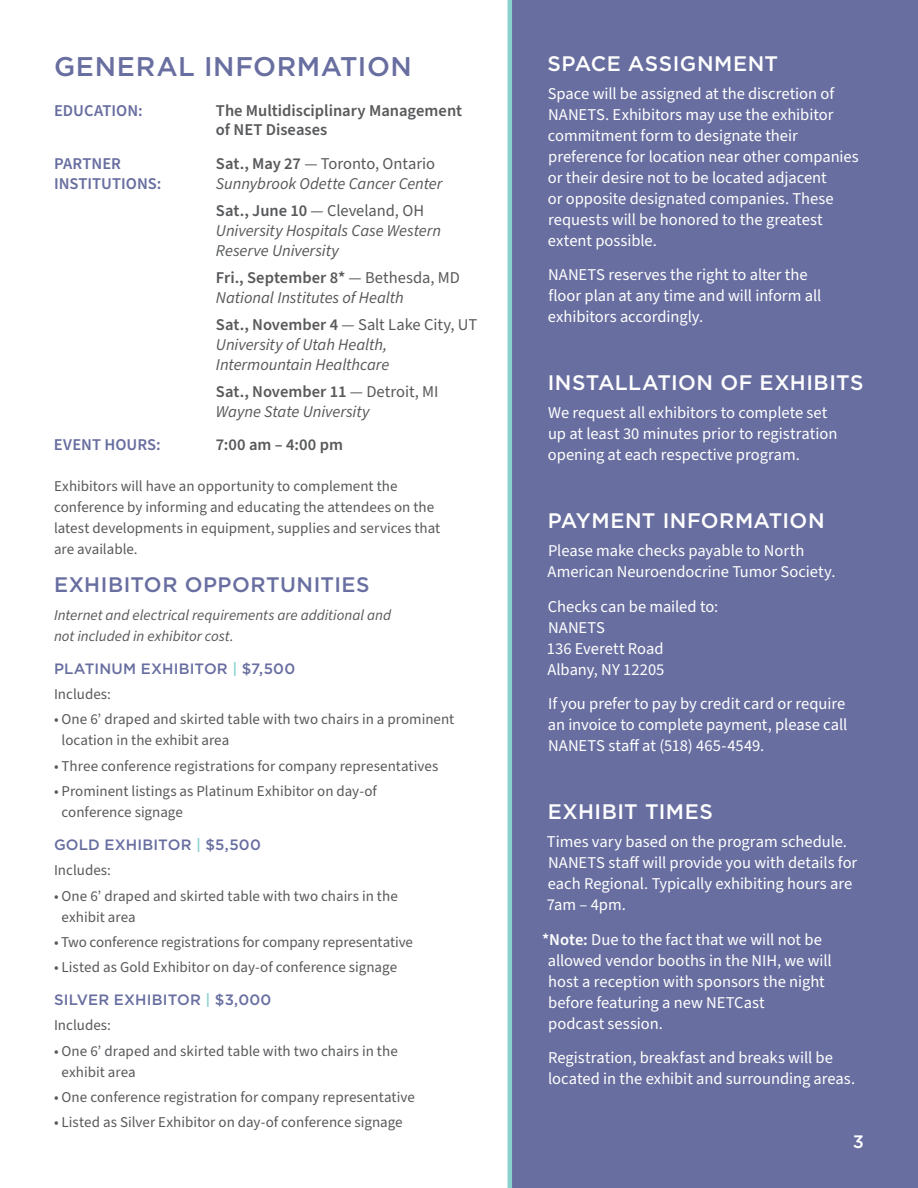
<style>
.page{position:relative;width:918px;height:1188px;background:#fff}
.page>*{position:absolute;margin:0;border:0;box-sizing:border-box;transform-origin:0 0}
.t1{font:500 27px "Gotham";letter-spacing:.025em;color:#686ea0}
.t2{font:500 21px "Gotham";letter-spacing:.025em;color:#fff}
.t3{font:500 21px "Gotham";letter-spacing:.025em;color:#686ea0}
.t4{font:500 18px "Gotham";color:#fff}
.t5{font:16.5px/21px "Source Sans Pro";color:#fff}
.t6{font:italic 16.5px/19.8px "Source Sans Pro";letter-spacing:-.005em;color:#58595b}
.t7{font:600 16.5px/19.8px "Source Sans Pro";color:#58595b}
.t8{font:600 16.5px "Source Sans Pro";color:#686ea0}
.t9{font:16.5px "Source Sans Pro";letter-spacing:-.005em;color:#58595b}
.t10{font:15px/21px "Source Sans Pro";color:#58595b}
.t11{font:italic 15px/21px "Source Sans Pro";color:#58595b}
.t12{font:500 15px "Gotham";letter-spacing:.015em;color:#686ea0}
.s1{font-weight:600}
.s2{font-weight:600;font-style:normal}
.s3{font-style:normal}
.s4{color:#88d1ce}
</style>
<div class="page">
<div style="left:510px;top:0;width:408px;height:1188px;background:#686ea0"></div>
<hr style="left:508px;top:0;width:4px;height:1188px;background:#88d1ce">
<h1 class="t1" style="left:54px;top:48px;width:359px">GENERAL INFORMATION</h1>
<p class="t8" style="left:54px;top:99px;width:90px">EDUCATION:</p>
<p class="t7" style="left:216px;top:101px;width:248px">The Multidisciplinary Management of NET Diseases</p>
<p class="t8" style="left:54px;top:152px;width:69px">PARTNER</p>
<p class="t9" style="left:216px;top:152px;width:221px"><span class="s1">Sat., May 27</span> — Toronto, Ontario</p>
<p class="t8" style="left:54px;top:172px;width:109px">INSTITUTIONS:</p>
<p class="t6" style="left:216px;top:170px;width:228px;line-height:27.3px">Sunnybrook Odette Cancer Center<br><span class="s2">Sat., June 10</span> <span class="s3">— Cleveland, OH</span></p>
<p class="t6" style="left:216px;top:221px;width:227px">University Hospitals Case Western<br>Reserve University</p>
<p class="t6" style="left:216px;top:268px;width:245px"><span class="s2">Fri., September 8*</span> <span class="s3">— Bethesda, MD<br></span>National Institutes of Health</p>
<p class="t6" style="left:216px;top:315px;width:263px"><span class="s2">Sat., November 4</span> <span class="s3">— Salt Lake City, UT<br></span>University of Utah Health,<br>Intermountain Healthcare</p>
<p class="t6" style="left:216px;top:382px;width:224px"><span class="s2">Sat., November 11</span> <span class="s3">— Detroit, MI<br></span>Wayne State University</p>
<p class="t8" style="left:54px;top:434px;width:108px">EVENT HOURS:</p>
<p class="t7" style="left:216px;top:435px;width:129px">7:00 am – 4:00 pm</p>
<p class="t10" style="left:54px;top:476px;width:388px">Exhibitors will have an opportunity to complement the conference by informing and educating the attendees on the latest developments in equipment, supplies and services that are available.</p>
<p class="t3" style="left:54px;top:571px;width:317px">EXHIBITOR OPPORTUNITIES</p>
<p class="t11" style="left:54px;top:605px;width:339px">Internet and electrical requirements are additional and not included in exhibitor cost.</p>
<p class="t12" style="left:54px;top:658px;width:243px">PLATINUM EXHIBITOR <span class="s4">|</span> $7,500</p>
<p class="t10" style="left:54px;top:684px;width:59px">Includes:</p>
<p class="t10" style="left:62px;top:709px;width:394px;text-indent:-8px">• One 6’ draped and skirted table with two chairs in a prominent location in the exhibit area</p>
<p class="t10" style="left:54px;top:756px;width:386px">• Three conference registrations for company representatives</p>
<p class="t10" style="left:62px;top:781px;width:317px;text-indent:-8px">• Prominent listings as Platinum Exhibitor on day-of conference signage</p>
<p class="t12" style="left:54px;top:835px;width:208px">GOLD EXHIBITOR <span class="s4">|</span> $5,500</p>
<p class="t10" style="left:54px;top:860px;width:59px">Includes:</p>
<p class="t10" style="left:62px;top:886px;width:338px;text-indent:-8px">• One 6’ draped and skirted table with two chairs in the exhibit area</p>
<p class="t10" style="left:54px;top:932px;width:360px">• Two conference registrations for company representative</p>
<p class="t10" style="left:54px;top:957px;width:345px">• Listed as Gold Exhibitor on day-of conference signage</p>
<p class="t12" style="left:54px;top:990px;width:219px">SILVER EXHIBITOR <span class="s4">|</span> $3,000</p>
<p class="t10" style="left:54px;top:1015px;width:59px">Includes:</p>
<p class="t10" style="left:62px;top:1041px;width:338px;text-indent:-8px">• One 6’ draped and skirted table with two chairs in the exhibit area</p>
<p class="t10" style="left:54px;top:1087px;width:362px">• One conference registration for company representative</p>
<p class="t10" style="left:54px;top:1112px;width:350px">• Listed as Silver Exhibitor on day-of conference signage</p>
<p class="t2" style="left:547px;top:50px;width:232px">SPACE ASSIGNMENT</p>
<p class="t5" style="left:548px;top:83px;width:313px">Space will be assigned at the discretion of NANETS. Exhibitors may use the exhibitor commitment form to designate their preference for location near other companies or their desire not to be located adjacent<br>or opposite designated companies. These requests will be honored to the greatest extent possible.</p>
<p class="t5" style="left:548px;top:265px;width:275px">NANETS reserves the right to alter the floor plan at any time and will inform all exhibitors accordingly.</p>
<p class="t2" style="left:548px;top:369px;width:317px">INSTALLATION OF EXHIBITS</p>
<p class="t5" style="left:548px;top:403px;width:291px">We request all exhibitors to complete set up at least 30 minutes prior to registration opening at each respective program.</p>
<p class="t2" style="left:548px;top:507px;width:278px">PAYMENT INFORMATION</p>
<p class="t5" style="left:548px;top:541px;width:289px">Please make checks payable to North<br>American Neuroendocrine Tumor Society.</p>
<p class="t5" style="left:547px;top:596px;width:173px">Checks can be mailed to:<br>NANETS<br>136 Everett Road<br>Albany, NY 12205</p>
<p class="t5" style="left:548px;top:694px;width:301px">If you prefer to pay by credit card or require an invoice to complete payment, please call<br>NANETS staff at (518) 465-4549.</p>
<p class="t2" style="left:548px;top:798px;width:167px">EXHIBIT TIMES</p>
<p class="t5" style="left:547px;top:832px;width:312px">Times vary based on the program schedule.<br>NANETS staff will provide you with details for each Regional. Typically exhibiting hours are 7am – 4pm.</p>
<p class="t5" style="left:548px;top:929px;width:286px;text-indent:-6px"><span class="s1">*Note:</span> Due to the fact that we will not be allowed vendor booths in the NIH, we will host a reception with sponsors the night before featuring a new NETCast<br>podcast session.</p>
<p class="t5" style="left:548px;top:1048px;width:309px">Registration, breakfast and breaks will be located in the exhibit and surrounding areas.</p>
<p class="t4" style="left:853px;top:1130px;width:13px">3</p>
</div>
